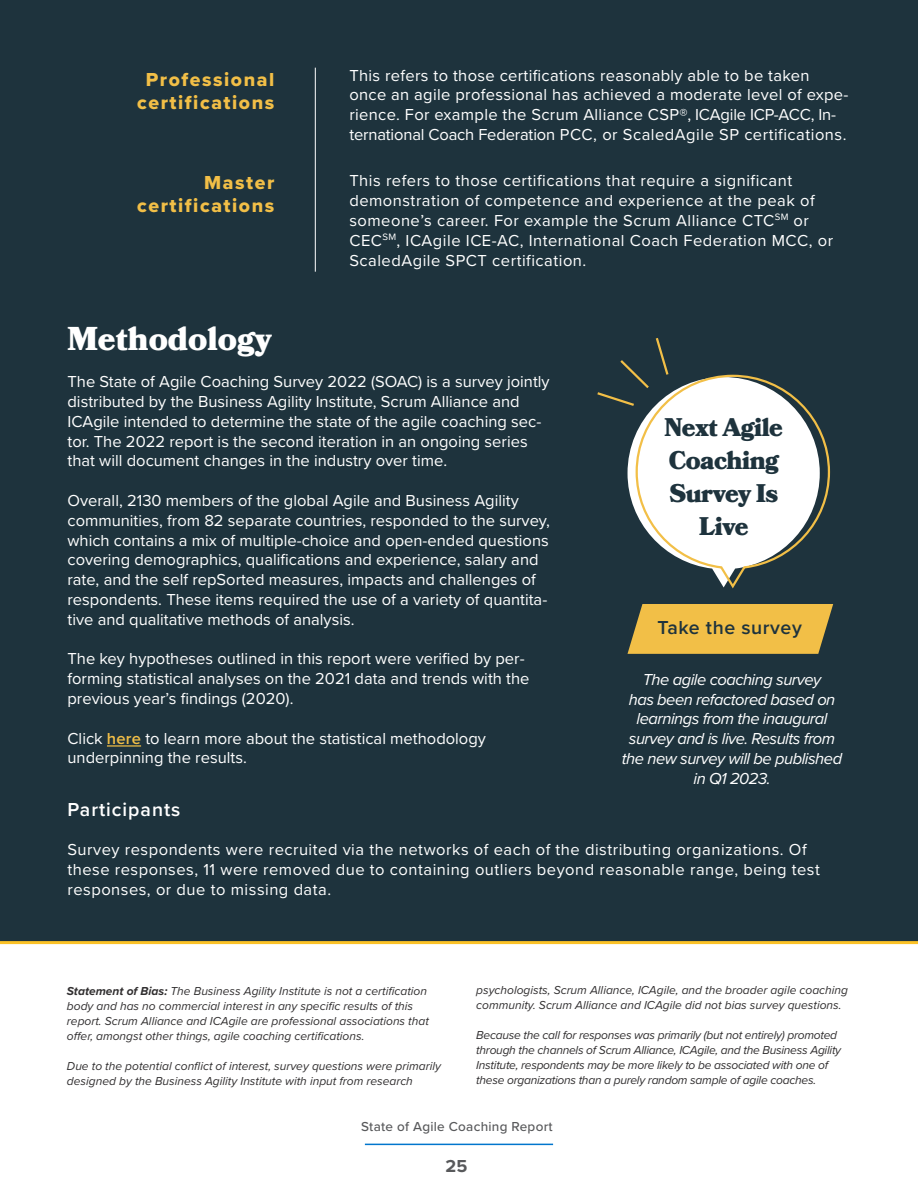
<style>
.page{position:relative;width:918px;height:1188px;background:#fff}
.page>*{position:absolute;margin:0;border:0;box-sizing:border-box;transform-origin:0 0}
.t1{font:900 33px "Bookmania";color:#fff}
.t2{font:900 25.5px/33px "Bookmania";letter-spacing:-.02em;color:#1e333d}
.t3{font:19.5px/23.4px "Proxima Nova Extrabld";letter-spacing:.08em;color:#f2bf47;text-align:center}
.t4{font:600 19.5px "Proxima Nova";letter-spacing:.03em;color:#1e333d}
.t5{font:600 19.5px "Proxima Nova";letter-spacing:.05em;color:#fff}
.t6{font:700 18px "Proxima Nova";color:#58595b}
.t7{font:16.5px/19.8px "Proxima Nova";color:#fff}
.t8{font:16.5px/19.8px "Proxima Nova";letter-spacing:.03em;color:#fff}
.t9{font:16.5px/19.8px "Proxima Nova";letter-spacing:.02em;color:#fff}
.t10{font:italic 16.5px/19.8px "Proxima Nova";letter-spacing:-.03em;color:#fff;text-align:center}
.t11{font:500 13.5px "Proxima Nova";letter-spacing:.02em;color:#58595b}
.t12{font:italic 12px/15px "Proxima Nova";color:#312f30}
.t13{font:italic 12px/15px "Proxima Nova";letter-spacing:-.02em;color:#312f30}
.s1{font-weight:600;color:#f2bf47}
.s2{font-weight:700}
</style>
<div class="page">
<div style="left:0;top:0;width:918px;height:942px;background:#1e333d"></div>
<hr style="left:365px;top:1144px;width:188px;height:1px;background:#0176cd">
<hr style="left:315px;top:68px;width:1px;height:204px;background:#fff">
<hr style="left:107px;top:745px;width:34px;height:2px;background:#f2bf47">
<svg style="left:597px;top:338px;width:234px;height:251px"></svg>
<svg style="left:628px;top:604px;width:205px;height:50px;background:#e2b446"></svg>
<hr style="left:0;top:941px;width:918px;height:3px;background:#fbc227">
<p class="t3" style="left:137px;top:67px;width:139px">Professional certifications</p>
<p class="t3" style="left:204px;top:170px;width:72px">Master</p>
<p class="t3" style="left:137px;top:194px;width:139px">certifications</p>
<p class="t9" style="left:349px;top:65px;width:501px">This refers to those certifications reasonably able to be taken once an agile professional has achieved a moderate level of expe&shy;rience. For example the Scrum Alliance CSP®, ICAgile ICP-ACC, In&shy;ternational Coach Federation PCC, or ScaledAgile SP certifications.</p>
<p class="t8" style="left:349px;top:170px;width:485px">This refers to those certifications that require a significant demonstration of competence and experience at the peak of someone’s career. For example the Scrum Alliance CTC<sup>SM</sup> or CEC<sup>SM</sup>, ICAgile ICE-AC, International Coach Federation MCC, or</p>
<p class="t8" style="left:349px;top:249px;width:238px">ScaledAgile SPCT certification.</p>
<p class="t1" style="left:68px;top:319px;width:206px">Methodology</p>
<p class="t7" style="left:68px;top:371px;width:484px">The State of Agile Coaching Survey 2022 (SOAC) is a survey jointly distributed by the Business Agility Institute, Scrum Alliance and ICAgile intended to determine the state of the agile coaching sec&shy;tor. The 2022 report is the second iteration in an ongoing series that will document changes in the industry over time.</p>
<p class="t7" style="left:68px;top:490px;width:484px">Overall, 2130 members of the global Agile and Business Agility communities, from 82 separate countries, responded to the survey, which contains a mix of multiple-choice and open-ended questions covering demographics, qualifications and experience, salary and rate, and the self repSorted measures, impacts and challenges of respondents. These items required the use of a variety of quantita&shy;tive and qualitative methods of analysis.</p>
<p class="t7" style="left:68px;top:648px;width:463px">The key hypotheses outlined in this report were verified by per&shy;forming statistical analyses on the 2021 data and trends with the previous year’s findings (2020).</p>
<p class="t7" style="left:68px;top:727px;width:420px">Click <span class="s1">here</span> to learn more about the statistical methodology</p>
<p class="t7" style="left:68px;top:747px;width:181px">underpinning the results.</p>
<p class="t2" style="left:665px;top:411px;width:120px">Next Agile</p>
<p class="t2" style="left:669px;top:444px;width:112px">Coaching<br>Survey Is</p>
<p class="t2" style="left:699px;top:510px;width:51px">Live</p>
<p class="t4" style="left:657px;top:613px;width:146px">Take the survey</p>
<p class="t10" style="left:622px;top:669px;width:222px">The agile coaching survey<br>has been refactored based on learnings from the inaugural survey and is live. Results from the new survey will be published in Q1 2023.</p>
<p class="t5" style="left:68px;top:795px;width:114px">Participants</p>
<p class="t8" style="left:68px;top:839px;width:754px">Survey respondents were recruited via the networks of each of the distributing organizations. Of these responses, 11 were removed due to containing outliers beyond reasonable range, being test responses, or due to missing data.</p>
<p class="t12" style="left:67px;top:983px;width:363px"><span class="s2">Statement of Bias:</span> The Business Agility Institute is not a certification body and has no commercial interest in any specific results of this report. Scrum Alliance and ICAgile are professional associations that offer, amongst other things, agile coaching certifications.</p>
<p class="t12" style="left:67px;top:1058px;width:376px">Due to the potential conflict of interest, survey questions were primarily designed by the Business Agility Institute with input from research</p>
<p class="t12" style="left:476px;top:982px;width:373px">psychologists, Scrum Alliance, ICAgile, and the broader agile coaching community. Scrum Alliance and ICAgile did not bias survey questions.</p>
<p class="t13" style="left:476px;top:1027px;width:366px">Because the call for responses was primarily (but not entirely) promoted through the channels of Scrum Alliance, ICAgile, and the Business Agility Institute, respondents may be more likely to be associated with one of these organizations than a purely random sample of agile coaches.</p>
<p class="t11" style="left:361px;top:1116px;width:193px">State of Agile Coaching Report</p>
<p class="t6" style="left:445px;top:1152px;width:24px">25</p>
</div>
